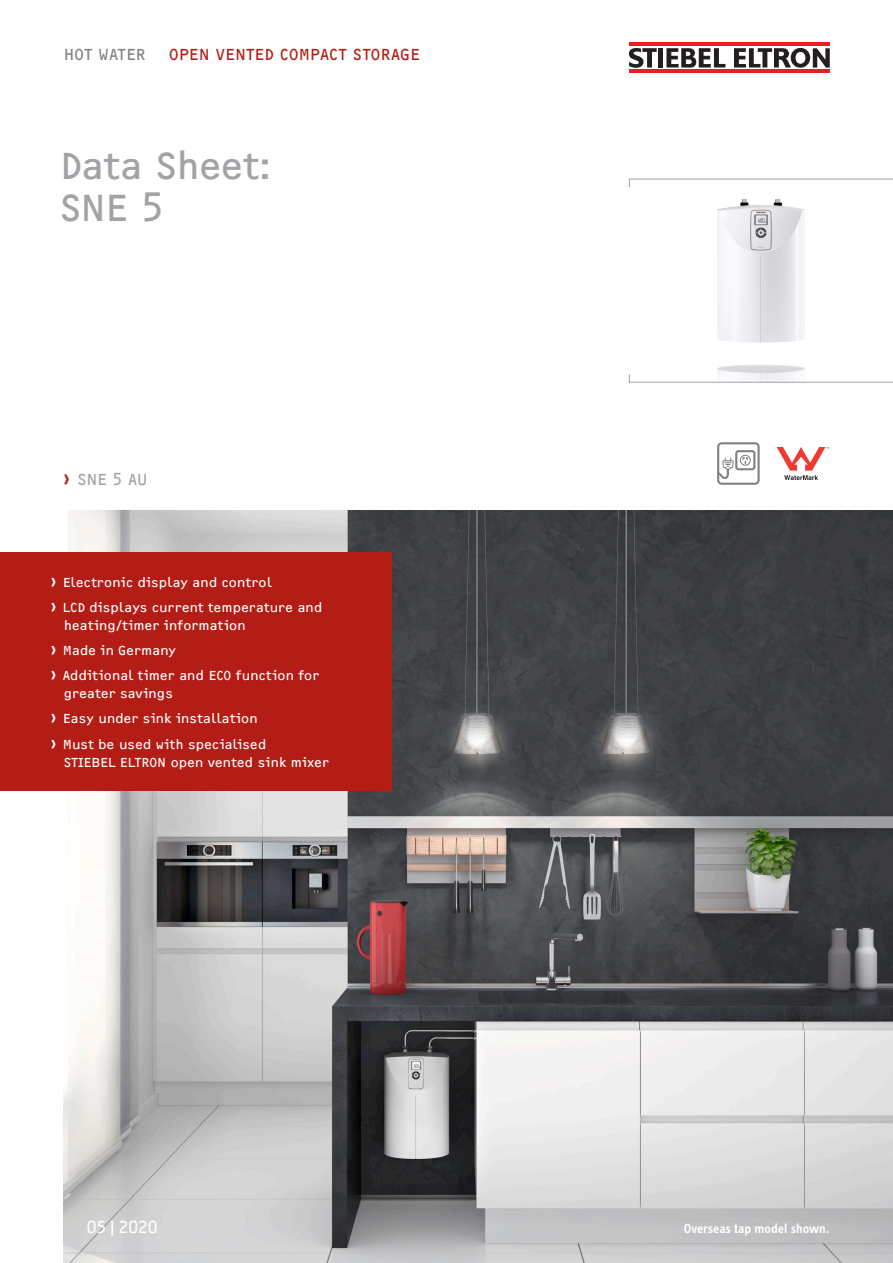
<style>
.page{position:relative;width:893px;height:1263px;background:#fff}
.page>*{position:absolute;margin:0;border:0;box-sizing:border-box;transform-origin:0 0}
._01_B_Headline_Grey{font:39px "F2 FOCR Bczyk Com";color:#a1a3a6}
._20_B_Titel_Orientat{font:16.5px "F2 FOCR Bczyk Com";letter-spacing:.015em;color:#b41d15}
._20_B_Titel_Orientat-2{font:16.5px "F2 FOCR Bczyk Com";letter-spacing:.015em;color:#808285}
._20_B_Titel_Date{font:16.5px "F2 FOCR Bczyk Com";letter-spacing:-.035em;color:#fff}
.t1{font:16.5px "F2 FOCR Bczyk Com";color:#a1a3a6}
.t2{font:13.5px/18px "F2 FOCR Bczyk Com";letter-spacing:.015em;color:#fff}
._02_B_Copy{font:600 13.5px "STE Info Text";letter-spacing:-.005em;color:#fff}
.s1{font-size:21.75px;color:#b41d15}
.s2{font-size:18.75px}
</style>
<div class="page">
<img style="left:64px;top:510px;width:829px;height:753px">
<hr style="left:629px;top:43px;width:201px;height:3px;background:#ee1d23">
<hr style="left:629px;top:70px;width:201px;height:3px;background:#ee1d23">
<svg style="left:666px;top:48px;width:59px;height:20px"></svg>
<div style="left:658px;top:48px;width:5px;height:20px;background:#231f20"></div>
<svg style="left:734px;top:48px;width:96px;height:20px"></svg>
<svg style="left:629px;top:48px;width:28px;height:20px"></svg>
<img style="left:740px;top:199px;width:37px;height:6px">
<div style="left:0;top:553px;width:391px;height:238px;background:#b41d15"></div>
<svg style="left:628px;top:373px;width:265px;height:10px"></svg>
<svg style="left:628px;top:178px;width:265px;height:9px"></svg>
<svg style="left:717px;top:442px;width:43px;height:43px"></svg>
<svg style="left:777px;top:447px;width:52px;height:33px"></svg>
<p class="_20_B_Titel_Orientat-2" style="left:64px;top:45px;width:83px">HOT WATER</p>
<p class="_20_B_Titel_Orientat" style="left:169px;top:45px;width:252px">OPEN VENTED COMPACT STORAGE</p>
<p class="_01_B_Headline_Grey" style="left:60px;top:143px;width:213px">Data Sheet:</p>
<p class="_01_B_Headline_Grey" style="left:60px;top:186px;width:106px">SNE 5</p>
<p class="t1" style="left:64px;top:470px;width:86px"><span class="s1">›</span> SNE 5 AU</p>
<p class="t2" style="left:51px;top:573px;width:222px"><span class="s2">›</span> Electronic display and control</p>
<p class="t2" style="left:64px;top:599px;width:260px;text-indent:-13px"><span class="s2">›</span> LCD displays current temperature and heating/timer information</p>
<p class="t2" style="left:51px;top:641px;width:126px"><span class="s2">›</span> Made in Germany</p>
<p class="t2" style="left:64px;top:667px;width:257px;text-indent:-13px"><span class="s2">›</span> Additional timer and ECO function for greater savings</p>
<p class="t2" style="left:51px;top:709px;width:208px"><span class="s2">›</span> Easy under sink installation</p>
<p class="t2" style="left:64px;top:735px;width:267px;text-indent:-13px"><span class="s2">›</span> Must be used with specialised<br>STIEBEL ELTRON open vented sink mixer</p>
<p class="_20_B_Titel_Date" style="left:86px;top:1218px;width:74px">05|2020</p>
<p class="_02_B_Copy" style="left:684px;top:1221px;width:147px">Overseas tap model shown.</p>
</div>
